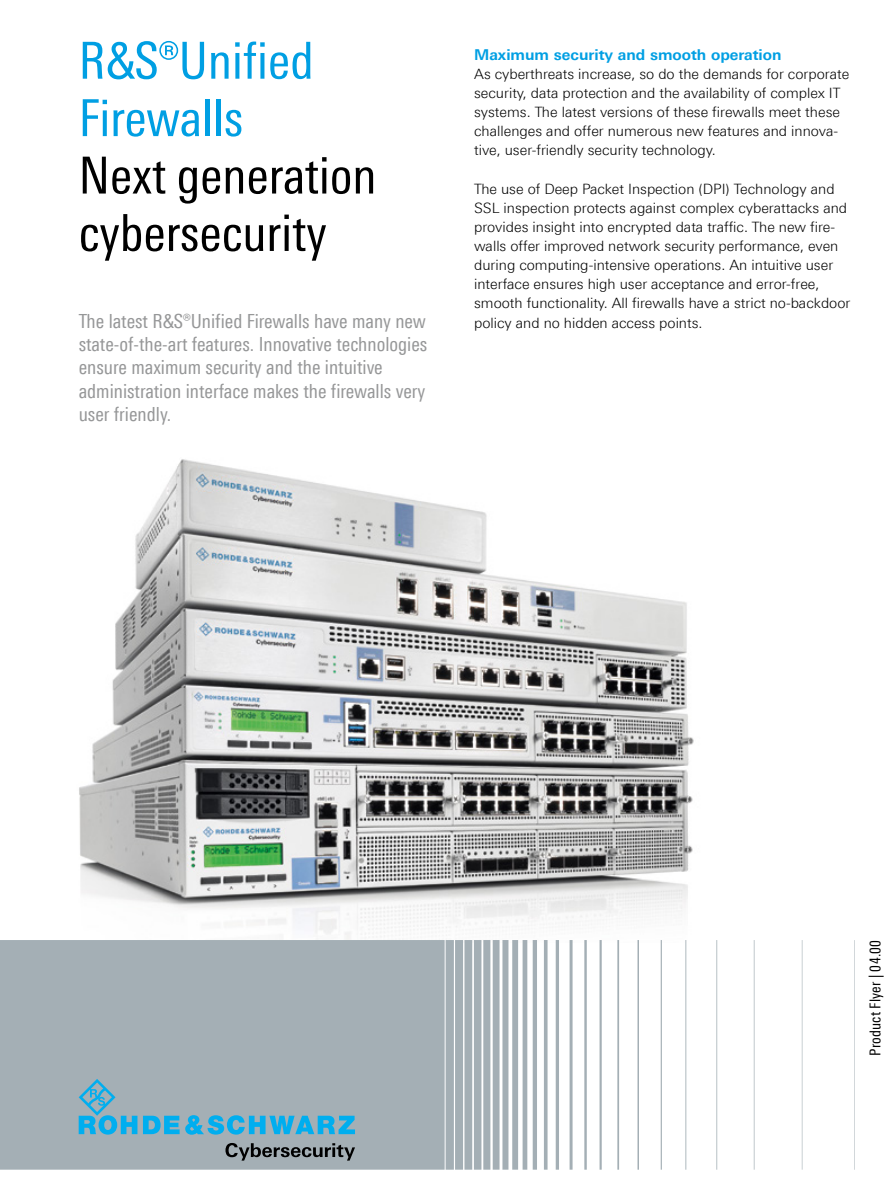
<style>
.page{position:relative;width:893px;height:1191px;background:#fff}
.page>*{position:absolute;margin:0;border:0;box-sizing:border-box;transform-origin:0 0}
.Seiten_Headline_34Pt{font:51px/57.4px "Linotype Univers 420 Cn";color:#000}
.Seiten_Headline_34Pt-2{font:51px/57.4px "Linotype Univers 420 Cn";color:#009fe3}
.Leitartikel{font:19.5px/23.4px "Linotype Univers 420 Cn";color:#969798}
.Absatzfett_cyan{font:700 15px "Linotype Univers 630";color:#009fe3}
.t1{font:15px "Linotype Univers 420 Cn";letter-spacing:.015em;color:#000}
.Haupttext{font:300 14.25px/19.2px "Linotype Univers 330";color:#000}
.Haupttext_ohne_Absta{font:300 14.25px/19.2px "Linotype Univers 330";color:#000}
</style>
<div class="page">
<img style="left:79px;top:459px;width:615px;height:481px">
<svg style="left:0;top:940px;width:855px;height:229px;fill:#a4afb5"></svg>
<svg style="left:225px;top:1143px;width:130px;height:17px;background:#70787c"></svg>
<svg style="left:79px;top:1078px;width:58px;height:56px;background:#6eaec7"></svg>
<svg style="left:143px;top:1115px;width:212px;height:19px;background:#47aed5"></svg>
<p class="Seiten_Headline_34Pt-2" style="left:79px;top:32px;width:237px">¸Unified<br>Firewalls</p>
<p class="Seiten_Headline_34Pt" style="left:79px;top:146px;width:299px">Next generation cybersecurity</p>
<p class="Leitartikel" style="left:79px;top:309px;width:350px">The latest ¸Unified Firewalls have many new state-of-the-art features. Innovative technologies ensure maximum security and the intuitive administration interface makes the firewalls very user friendly.</p>
<p class="Absatzfett_cyan" style="left:474px;top:45px;width:309px">Maximum security and smooth operation</p>
<p class="Haupttext_ohne_Absta" style="left:474px;top:64px;width:377px">As cyberthreats increase, so do the demands for corporate security, data protection and the availability of complex IT systems. The latest versions of these firewalls meet these challenges and offer numerous new features and innova&shy;tive, user-friendly security technology.</p>
<p class="Haupttext" style="left:474px;top:179px;width:378px">The use of Deep Packet Inspection (DPI) Technology and SSL inspection protects against complex cyberattacks and provides insight into encrypted data traffic. The new fire&shy;walls offer improved network security performance, even during computing-intensive operations. An intuitive user interface ensures high user acceptance and error-free, smooth functionality. All firewalls have a strict no-backdoor policy and no hidden access points.</p>
<p class="t1" style="left:866px;top:1055px;width:117px;rotate:-90deg">Product Flyer | 04.00</p>
</div>
